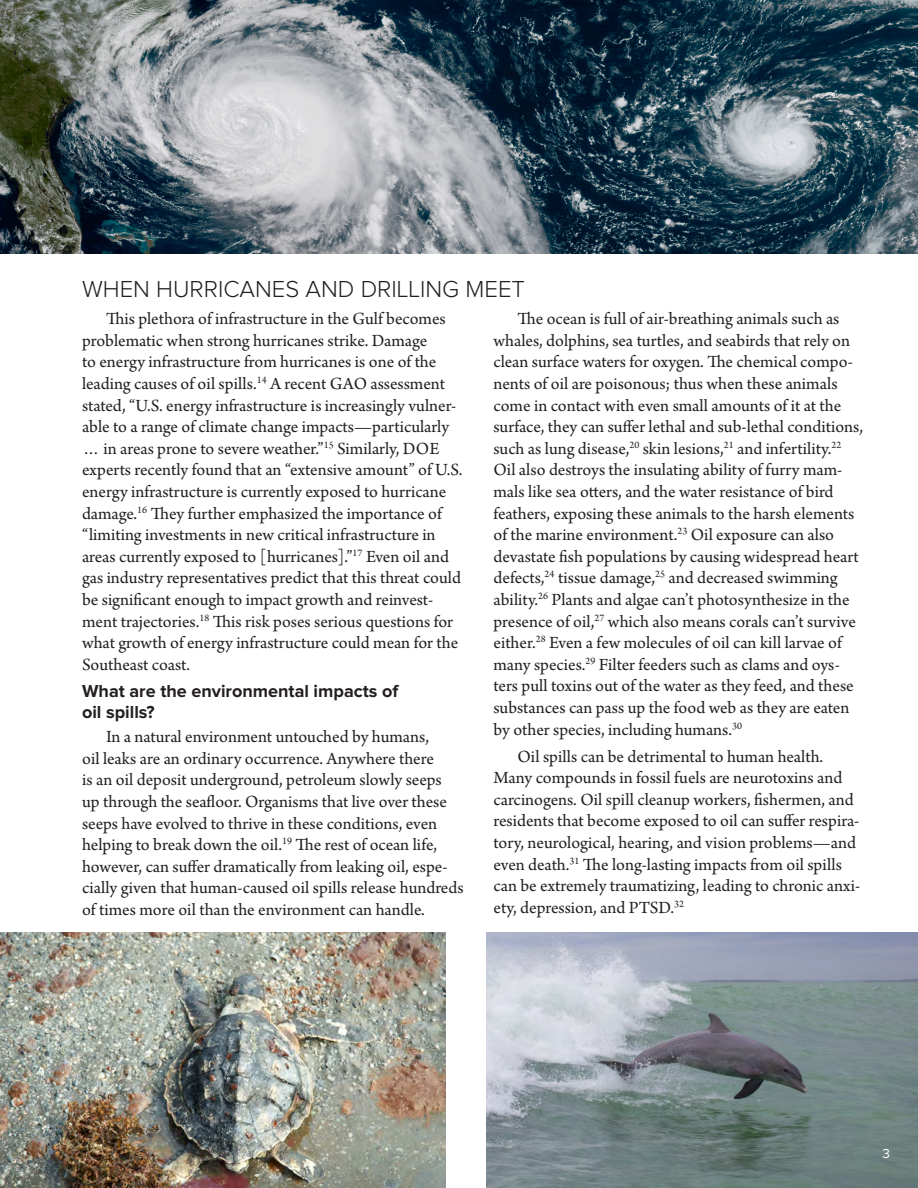
<style>
.page{position:relative;width:918px;height:1188px;background:#fff}
.page>*{position:absolute;margin:0;border:0;box-sizing:border-box;transform-origin:0 0}
.t1{font:300 24px "Proxima Nova";color:#231f20}
.t2{font:18px/21.6px "Arno Pro";color:#231f20}
.t3{font:700 18px/21.6px "Proxima Nova";color:#231f20}
.t4{font:13.5px "Proxima Nova";color:#fff}
</style>
<div class="page">
<img style="left:0;top:0;width:918px;height:254px">
<img style="left:0;top:933px;width:446px;height:255px">
<img style="left:486px;top:933px;width:432px;height:255px">
<p class="t1" style="left:82px;top:275px;width:445px">WHEN HURRICANES AND DRILLING MEET</p>
<p class="t2" style="left:82px;top:309px;width:382px;text-indent:24px">This plethora of infrastructure in the Gulf becomes problematic when strong hurricanes strike. Damage<br>to energy infrastructure from hurricanes is one of the leading causes of oil spills.<sup>14</sup> A recent GAO assessment stated, “U.S. energy infrastructure is increasingly vulner&shy;able to a range of climate change impacts—particularly … in areas prone to severe weather.”<sup>15</sup> Similarly, DOE experts recently found that an “extensive amount” of U.S. energy infrastructure is currently exposed to hurricane damage.<sup>16</sup> They further emphasized the importance of “limiting investments in new critical infrastructure in areas currently exposed to [hurricanes].”<sup>17</sup> Even oil and gas industry representatives predict that this threat could be significant enough to impact growth and reinvest&shy;ment trajectories.<sup>18</sup> This risk poses serious questions for what growth of energy infrastructure could mean for the Southeast coast.</p>
<p class="t3" style="left:82px;top:680px;width:318px">What are the environmental impacts of oil spills?</p>
<p class="t2" style="left:82px;top:727px;width:383px;text-indent:24px">In a natural environment untouched by humans,<br>oil leaks are an ordinary occurrence. Anywhere there<br>is an oil deposit underground, petroleum slowly seeps up through the seafloor. Organisms that live over these seeps have evolved to thrive in these conditions, even helping to break down the oil.<sup>19</sup> The rest of ocean life, however, can suffer dramatically from leaking oil, espe&shy;cially given that human-caused oil spills release hundreds of times more oil than the environment can handle.</p>
<p class="t2" style="left:493px;top:309px;width:371px;text-indent:24px">The ocean is full of air-breathing animals such as whales, dolphins, sea turtles, and seabirds that rely on clean surface waters for oxygen. The chemical compo&shy;nents of oil are poisonous; thus when these animals come in contact with even small amounts of it at the surface, they can suffer lethal and sub-lethal conditions, such as lung disease,<sup>20</sup> skin lesions,<sup>21</sup> and infertility.<sup>22<br></sup>Oil also destroys the insulating ability of furry mam&shy;mals like sea otters, and the water resistance of bird feathers, exposing these animals to the harsh elements of the marine environment.<sup>23</sup> Oil exposure can also devastate fish populations by causing widespread heart defects,<sup>24</sup> tissue damage,<sup>25</sup> and decreased swimming ability.<sup>26</sup> Plants and algae can’t photosynthesize in the presence of oil,<sup>27</sup> which also means corals can’t survive either.<sup>28</sup> Even a few molecules of oil can kill larvae of many species.<sup>29</sup> Filter feeders such as clams and oys&shy;ters pull toxins out of the water as they feed, and these substances can pass up the food web as they are eaten by other species, including humans.<sup>30</sup></p>
<p class="t2" style="left:494px;top:746px;width:368px;text-indent:24px">Oil spills can be detrimental to human health.<br>Many compounds in fossil fuels are neurotoxins and carcinogens. Oil spill cleanup workers, fishermen, and residents that become exposed to oil can suffer respira&shy;tory, neurological, hearing, and vision problems—and even death.<sup>31</sup> The long-lasting impacts from oil spills can be extremely traumatizing, leading to chronic anxi&shy;ety, depression, and PTSD.<sup>32</sup></p>
<p class="t4" style="left:882px;top:1146px;width:9px">3</p>
</div>
